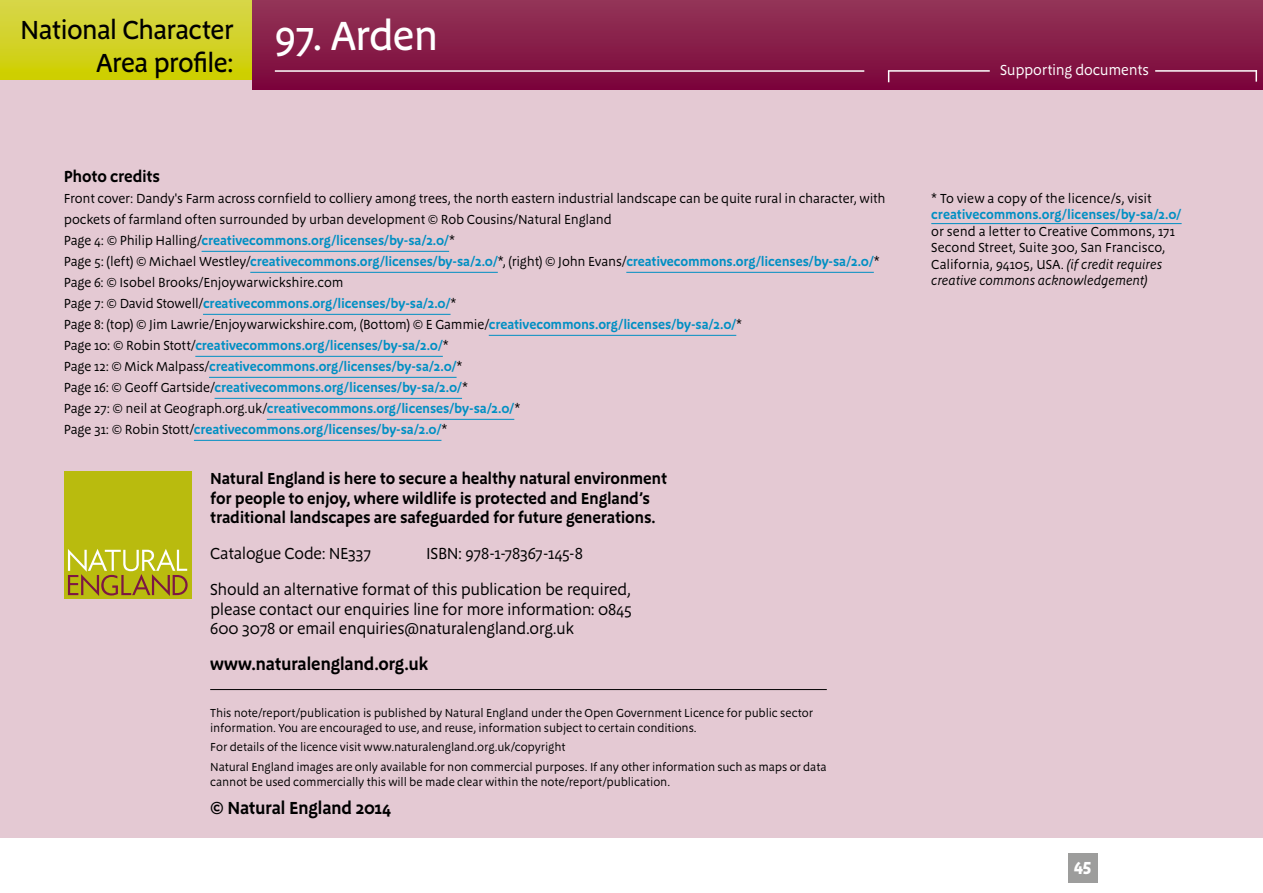
<style>
.page{position:relative;width:1263px;height:893px;background:#fff}
.page>*{position:absolute;margin:0;border:0;box-sizing:border-box;transform-origin:0 0}
.t1{font:500 42px "Megano";letter-spacing:-.03em;color:#fff}
.t2{font:500 27px/33px "Megano";letter-spacing:-.03em;color:#000;text-align:right}
.t3{font:600 18px "Megano";letter-spacing:-.02em;color:#000}
.t4{font:700 18px "Megano LF";color:#fff}
.t5{font:16.5px/19.5px "Megano";letter-spacing:-.02em;color:#000;text-align:justify}
.t6{font:600 16.5px/19.5px "Megano OT";letter-spacing:-.015em;color:#000}
.t7{font:600 16.5px "Megano";letter-spacing:-.015em;color:#000}
.t8{font:15px "Megano";letter-spacing:-.02em;color:#fff}
.t9{font:13.5px/16.5px "Megano";letter-spacing:-.01em;color:#000}
.t10{font:600 13.5px "Megano";letter-spacing:-.01em;color:#008fc3}
.t11{font:12px/19.2px "Megano";letter-spacing:-.01em;color:#000}
.s1{font-weight:400;color:#000}
.s2{font-weight:600;color:#008fc3}
.s3{font-style:italic}
</style>
<div class="page">
<svg style="left:0;top:0;width:253px;height:80px;background:#d2d126"></svg>
<div style="left:0;top:80px;width:1263px;height:758px;background:#e4c9d3"></div>
<div style="left:253px;top:0;width:1010px;height:90px;background:linear-gradient(to bottom,#933657,#7b043b)"></div>
<hr style="left:202px;top:251px;width:247px;height:1px;background:#008fc3">
<hr style="left:250px;top:272px;width:248px;height:1px;background:#008fc3">
<hr style="left:626px;top:272px;width:248px;height:1px;background:#008fc3">
<hr style="left:203px;top:314px;width:247px;height:1px;background:#008fc3">
<hr style="left:489px;top:335px;width:247px;height:1px;background:#008fc3">
<hr style="left:195px;top:356px;width:248px;height:1px;background:#008fc3">
<hr style="left:209px;top:377px;width:248px;height:1px;background:#008fc3">
<hr style="left:215px;top:398px;width:247px;height:1px;background:#008fc3">
<hr style="left:267px;top:419px;width:247px;height:1px;background:#008fc3">
<hr style="left:194px;top:440px;width:247px;height:1px;background:#008fc3">
<div style="left:1068px;top:853px;width:30px;height:30px;background:#9d9d9c"></div>
<div style="left:64px;top:472px;width:127px;height:127px;background:#b9bb0e"></div>
<svg style="left:68px;top:549px;width:120px;height:47px"></svg>
<hr style="left:210px;top:689px;width:617px;height:1px;background:#000">
<hr style="left:931px;top:223px;width:250px;height:1px;background:#008fc3">
<hr style="left:275px;top:70px;width:589px;height:2px;background:#fff">
<hr style="left:888px;top:70px;width:102px;height:2px;background:#fff">
<svg style="left:1255px;top:72px;width:2px;height:10px"></svg>
<hr style="left:1155px;top:70px;width:102px;height:2px;background:#fff">
<h2 class="t2" style="left:20px;top:13px;width:215px">National Character<br>Area profile:</h2>
<h1 class="t1" style="left:275px;top:11px;width:165px">97. Arden</h1>
<h3 class="t7" style="left:64px;top:167px;width:98px">Photo credits</h3>
<p class="t9" style="left:64px;top:188px;width:823px;line-height:21px">Front cover: Dandy's Farm across cornfield to colliery among trees, the north eastern industrial landscape can be quite rural in character, with pockets of farmland often surrounded by urban development © Rob Cousins/Natural England</p>
<p class="t10" style="left:64px;top:233px;width:393px"><span class="s1">Page 4: © Philip Halling/</span>creativecommons.org/licenses/by-sa/2.0/<span class="s1">*</span></p>
<p class="t10" style="left:64px;top:254px;width:817px"><span class="s1">Page 5: (left) © Michael Westley/</span>creativecommons.org/licenses/by-sa/2.0/<span class="s1">*, (right) © John Evans/</span>creativecommons.org/licenses/by-sa/2.0/<span class="s1">*</span></p>
<p class="t9" style="left:64px;top:275px;width:281px">Page 6: © Isobel Brooks/Enjoywarwickshire.com</p>
<p class="t10" style="left:64px;top:296px;width:394px"><span class="s1">Page 7: © David Stowell/</span>creativecommons.org/licenses/by-sa/2.0/<span class="s1">*</span></p>
<p class="t9" style="left:64px;top:314px;width:680px;line-height:21px">Page 8: (top) © Jim Lawrie/Enjoywarwickshire.com, (Bottom) © E Gammie/<span class="s2">creativecommons.org/licenses/by-sa/2.0/</span>*<br>Page 10: © Robin Stott/<span class="s2">creativecommons.org/licenses/by-sa/2.0/</span>*</p>
<p class="t10" style="left:64px;top:359px;width:400px"><span class="s1">Page 12: © Mick Malpass/</span>creativecommons.org/licenses/by-sa/2.0/<span class="s1">*</span></p>
<p class="t10" style="left:64px;top:380px;width:406px"><span class="s1">Page 16: © Geoff Gartside/</span>creativecommons.org/licenses/by-sa/2.0/<span class="s1">*</span></p>
<p class="t10" style="left:64px;top:401px;width:458px"><span class="s1">Page 27: © neil at Geograph.org.uk/</span>creativecommons.org/licenses/by-sa/2.0/<span class="s1">*</span></p>
<p class="t10" style="left:64px;top:422px;width:385px"><span class="s1">Page 31: © Robin Stott/</span>creativecommons.org/licenses/by-sa/2.0/<span class="s1">*</span></p>
<h3 class="t6" style="left:210px;top:469px;width:458px">Natural England is here to secure a healthy natural environment for people to enjoy, where wildlife is protected and England’s traditional landscapes are safeguarded for future generations.</h3>
<p class="t5" style="left:210px;top:544px;width:163px">Catalogue Code: NE337</p>
<p class="t5" style="left:426px;top:544px;width:158px">ISBN: 978-1-78367-145-8</p>
<p class="t5" style="left:210px;top:580px;width:423px">Should an alternative format of this publication be required, please contact our enquiries line for more information: 0845<br>600 3078 or email enquiries@naturalengland.org.uk</p>
<h3 class="t3" style="left:210px;top:653px;width:220px">www.naturalengland.org.uk</h3>
<p class="t11" style="left:210px;top:704px;width:604px">This note/report/publication is published by Natural England under the Open Government Licence for public sector</p>
<p class="t11" style="left:210px;top:719px;width:488px">information. You are encouraged to use, and reuse, information subject to certain conditions.<br>For details of the licence visit www.naturalengland.org.uk/copyright</p>
<p class="t11" style="left:210px;top:759px;width:618px;line-height:15px">Natural England images are only available for non commercial purposes. If any other information such as maps or data cannot be used commercially this will be made clear within the note/report/publication.</p>
<h3 class="t3" style="left:210px;top:798px;width:182px">© Natural England 2014</h3>
<p class="t8" style="left:1000px;top:61px;width:150px">Supporting documents</p>
<p class="t9" style="left:931px;top:190px;width:222px">* To view a copy of the licence/s, visit</p>
<h5 class="t10" style="left:931px;top:207px;width:252px">creativecommons.org/licenses/by-sa/2.0/</h5>
<p class="t9" style="left:931px;top:223px;width:245px">or send a letter to Creative Commons, 171<br>Second Street, Suite 300, San Francisco, California, 94105, USA. <span class="s3">(if credit requires creative commons acknowledgement)</span></p>
<h3 class="t4" style="left:1073px;top:857px;width:20px">45</h3>
</div>
